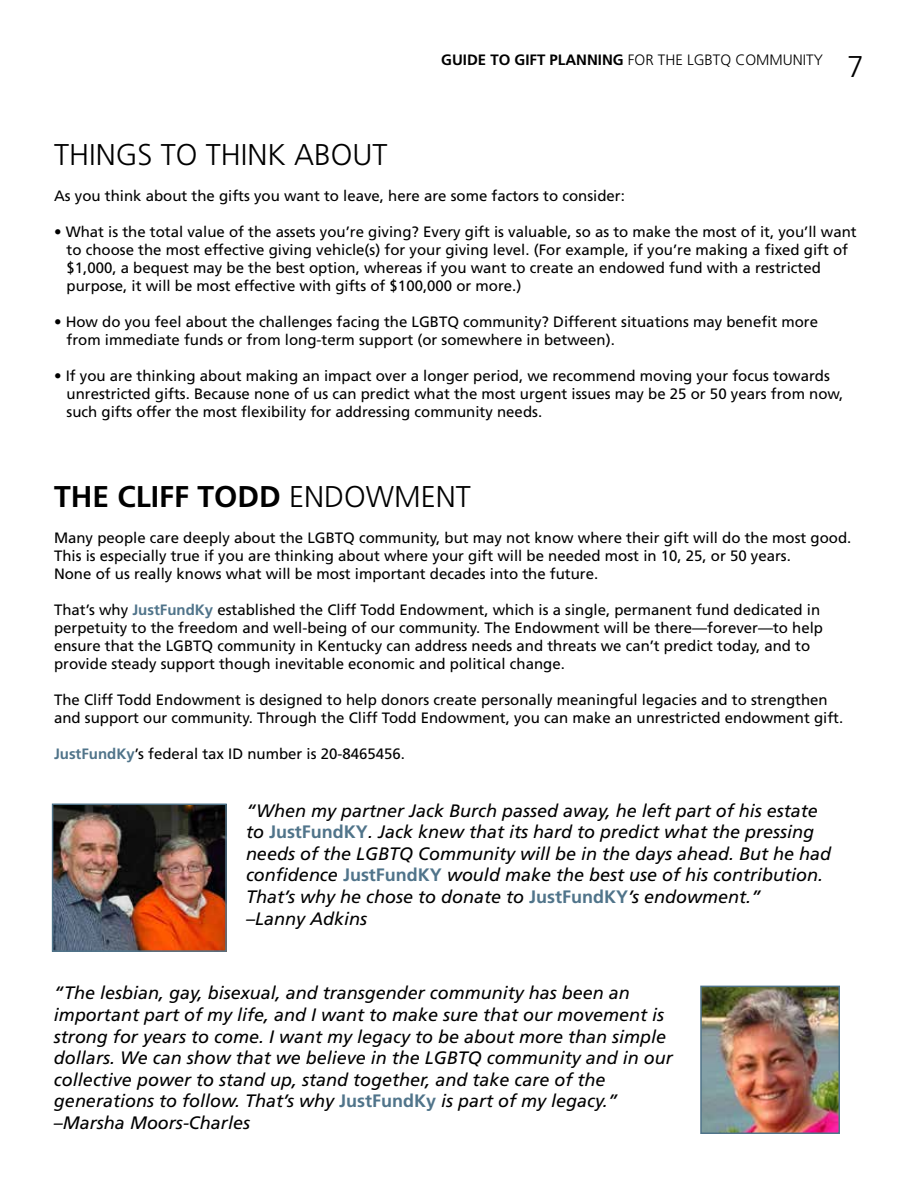
<style>
.page{position:relative;width:918px;height:1188px;background:#fff}
.page>*{position:absolute;margin:0;border:0;box-sizing:border-box;transform-origin:0 0}
.t1{font:700 30px "Frutiger LT Std";color:#000}
.t2{font:300 30px "Frutiger LT Std";color:#000}
.t3{font:italic 18px/21.6px "Frutiger LT Std";color:#000}
.t4{font:15px/18px "Frutiger LT Std";color:#000}
.t5{font:300 15px "Frutiger LT Std";color:#000}
.s1{font-weight:700}
.s2{font-size:30px}
.s3{font-weight:300}
.s4{font-weight:700;color:#50748a}
.s5{font-weight:700;font-style:normal;color:#50748a}
</style>
<div class="page">
<img style="left:55px;top:807px;width:169px;height:142px">
<div style="left:52px;top:804px;width:175px;height:148px;border:2px solid #50748a"></div>
<img style="left:703px;top:989px;width:134px;height:142px">
<div style="left:700px;top:986px;width:140px;height:148px;border:2px solid #50748a"></div>
<p class="t5" style="left:441px;top:52px;width:424px"><span class="s1">GUIDE TO GIFT PLANNING</span> FOR THE LGBTQ COMMUNITY <span class="s2">7</span></p>
<h1 class="t2" style="left:54px;top:138px;width:335px">THINGS TO THINK ABOUT</h1>
<p class="t4" style="left:54px;top:187px;width:572px">As you think about the gifts you want to leave, here are some factors to consider:</p>
<p class="t4" style="left:67px;top:223px;width:792px;text-indent:-13px">• What is the total value of the assets you’re giving? Every gift is valuable, so as to make the most of it, you’ll want to choose the most effective giving vehicle(s) for your giving level. (For example, if you’re making a fixed gift of $1,000, a bequest may be the best option, whereas if you want to create an endowed fund with a restricted purpose, it will be most effective with gifts of $100,000 or more.)</p>
<p class="t4" style="left:67px;top:313px;width:753px;text-indent:-13px">• How do you feel about the challenges facing the LGBTQ community? Different situations may benefit more from immediate funds or from long-term support (or somewhere in between).</p>
<p class="t4" style="left:67px;top:367px;width:778px;text-indent:-13px">• If you are thinking about making an impact over a longer period, we recommend moving your focus towards unrestricted gifts. Because none of us can predict what the most urgent issues may be 25 or 50 years from now, such gifts offer the most flexibility for addressing community needs.</p>
<h1 class="t1" style="left:54px;top:479px;width:418px">THE CLIFF TODD <span class="s3">ENDOWMENT</span></h1>
<p class="t4" style="left:54px;top:529px;width:799px">Many people care deeply about the LGBTQ community, but may not know where their gift will do the most good.<br>This is especially true if you are thinking about where your gift will be needed most in 10, 25, or 50 years.<br>None of us really knows what will be most important decades into the future.</p>
<p class="t4" style="left:54px;top:601px;width:771px">That’s why <span class="s4">JustFundKy</span> established the Cliff Todd Endowment, which is a single, permanent fund dedicated in perpetuity to the freedom and well-being of our community. The Endowment will be there—forever—to help ensure that the LGBTQ community in Kentucky can address needs and threats we can’t predict today, and to provide steady support though inevitable economic and political change.</p>
<p class="t4" style="left:54px;top:691px;width:791px">The Cliff Todd Endowment is designed to help donors create personally meaningful legacies and to strengthen and support our community. Through the Cliff Todd Endowment, you can make an unrestricted endowment gift.</p>
<p class="t4" style="left:54px;top:745px;width:352px"><span class="s4">JustFundKy</span>’s federal tax ID number is 20-8465456.</p>
<p class="t3" style="left:246px;top:800px;width:587px">“When my partner Jack Burch passed away, he left part of his estate to <span class="s5">JustFundKY</span>. Jack knew that its hard to predict what the pressing needs of the LGBTQ Community will be in the days ahead. But he had confidence <span class="s5">JustFundKY</span> would make the best use of his contribution.<br>That’s why he chose to donate to <span class="s5">JustFundKY</span>’s endowment.”<br>–Lanny Adkins</p>
<p class="t3" style="left:54px;top:982px;width:620px">“The lesbian, gay, bisexual, and transgender community has been an important part of my life, and I want to make sure that our movement is strong for years to come. I want my legacy to be about more than simple dollars. We can show that we believe in the LGBTQ community and in our collective power to stand up, stand together, and take care of the generations to follow. That’s why <span class="s5">JustFundKy</span> is part of my legacy.” –Marsha Moors-Charles</p>
</div>
